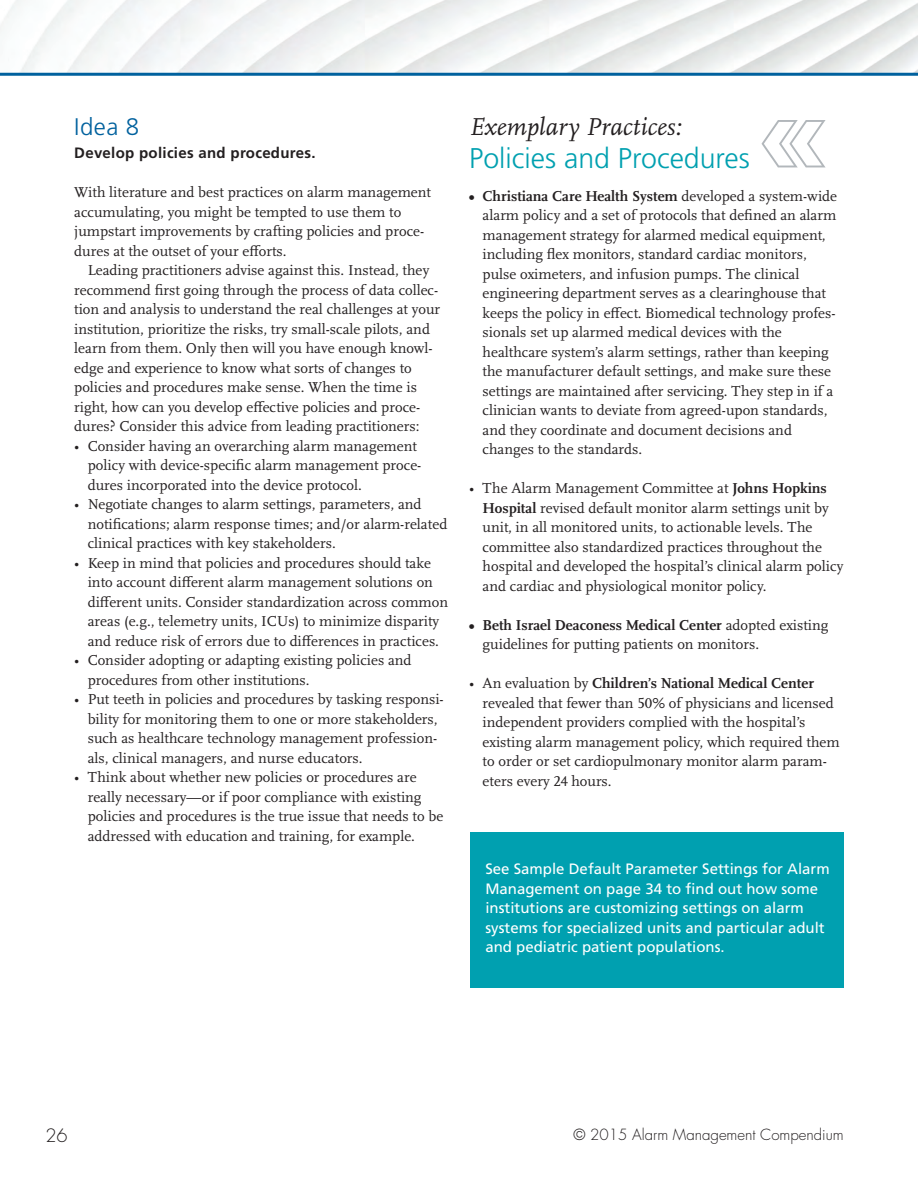
<style>
.page{position:relative;width:918px;height:1188px;background:#fff}
.page>*{position:absolute;margin:0;border:0;box-sizing:border-box;transform-origin:0 0}
.Subhead_aqua{font:300 28.5px "Frutiger";color:#00a0b0}
.Subhead_aqua-2{font:italic 25.5px "Scala OT";color:#231f20}
.Subhead_light{font:300 24px "Frutiger";color:#00619e}
.t1{font:300 18px "Futura Std";color:#231f20}
.BIT_body_text{font:15px/19.5px "Scala OT";color:#231f20}
.BIT_body_text_first{font:15px/19.5px "Frutiger";color:#fff}
.BIT_body_text_first-2{font:15px/19.5px "Scala OT";color:#231f20}
.t2{font:300 15px "Futura Std";color:#231f20}
.Story_subhead_1{font:700 15px "Frutiger";letter-spacing:.02em;color:#231f20}
.s1{font-weight:700}
</style>
<div class="page">
<img style="left:0;top:0;width:918px;height:73px">
<hr style="left:0;top:73px;width:918px;height:3px;background:#00619e">
<hr style="left:917px;top:616px;width:1px;height:460px;background:#e6e8ea">
<div style="left:470px;top:833px;width:374px;height:155px;background:#00a0b0"></div>
<svg style="left:762px;top:120px;width:64px;height:47px"></svg>
<p class="Subhead_light" style="left:74px;top:113px;width:67px">Idea 8</p>
<p class="Story_subhead_1" style="left:74px;top:144px;width:243px">Develop policies and procedures.</p>
<p class="BIT_body_text_first-2" style="left:74px;top:183px;width:358px">With literature and best practices on alarm management accumulating, you might be tempted to use them to jumpstart improvements by crafting policies and proce&shy;dures at the outset of your efforts.</p>
<p class="BIT_body_text" style="left:74px;top:261px;width:368px;text-indent:14px">Leading practitioners advise against this. Instead, they recommend first going through the process of data collec&shy;tion and analysis to understand the real challenges at your institution, prioritize the risks, try small-scale pilots, and learn from them. Only then will you have enough knowl&shy;edge and experience to know what sorts of changes to policies and procedures make sense. When the time is right, how can you develop effective policies and proce&shy;dures? Consider this advice from leading practitioners:</p>
<p class="BIT_body_text" style="left:88px;top:437px;width:335px;text-indent:-14px">• Consider having an overarching alarm management policy with device-specific alarm management proce&shy;dures incorporated into the device protocol.</p>
<p class="BIT_body_text" style="left:88px;top:495px;width:361px;text-indent:-14px">• Negotiate changes to alarm settings, parameters, and notifications; alarm response times; and/or alarm-related clinical practices with key stakeholders.</p>
<p class="BIT_body_text" style="left:88px;top:554px;width:362px;text-indent:-14px">• Keep in mind that policies and procedures should take into account different alarm management solutions on different units. Consider standardization across common areas (e.g., telemetry units, ICUs) to minimize disparity and reduce risk of errors due to differences in practices.</p>
<p class="BIT_body_text" style="left:88px;top:651px;width:325px;text-indent:-14px">• Consider adopting or adapting existing policies and procedures from other institutions.</p>
<p class="BIT_body_text" style="left:88px;top:690px;width:358px;text-indent:-14px">• Put teeth in policies and procedures by tasking responsi&shy;bility for monitoring them to one or more stakeholders, such as healthcare technology management profession&shy;als, clinical managers, and nurse educators.</p>
<p class="BIT_body_text" style="left:88px;top:768px;width:357px;text-indent:-14px">• Think about whether new policies or procedures are really necessary—or if poor compliance with existing policies and procedures is the true issue that needs to be addressed with education and training, for example.</p>
<p class="Subhead_aqua-2" style="left:469px;top:113px;width:214px">Exemplary Practices:</p>
<p class="Subhead_aqua" style="left:469px;top:142px;width:282px">Policies and Procedures</p>
<p class="BIT_body_text" style="left:483px;top:186px;width:356px;text-indent:-14px"><span class="s1">• Christiana Care Health System</span> developed a system-wide alarm policy and a set of protocols that defined an alarm management strategy for alarmed medical equipment, including flex monitors, standard cardiac monitors, pulse oximeters, and infusion pumps. The clinical engineering department serves as a clearinghouse that keeps the policy in effect. Biomedical technology profes&shy;sionals set up alarmed medical devices with the healthcare system’s alarm settings, rather than keeping the manufacturer default settings, and make sure these settings are maintained after servicing. They step in if a clinician wants to deviate from agreed-upon standards, and they coordinate and document decisions and changes to the standards.</p>
<p class="BIT_body_text" style="left:483px;top:479px;width:362px;text-indent:-14px">• The Alarm Management Committee at <span class="s1">Johns Hopkins Hospital</span> revised default monitor alarm settings unit by unit, in all monitored units, to actionable levels. The committee also standardized practices throughout the hospital and developed the hospital’s clinical alarm policy and cardiac and physiological monitor policy.</p>
<p class="BIT_body_text" style="left:483px;top:615px;width:347px;text-indent:-14px"><span class="s1">• Beth Israel Deaconess Medical Center</span> adopted existing guidelines for putting patients on monitors.</p>
<p class="BIT_body_text" style="left:483px;top:674px;width:359px;text-indent:-14px">• An evaluation by <span class="s1">Children’s National Medical Center </span>revealed that fewer than 50% of physicians and licensed independent providers complied with the hospital’s existing alarm management policy, which required them to order or set cardiopulmonary monitor alarm param&shy;eters every 24 hours.</p>
<p class="BIT_body_text_first" style="left:485px;top:860px;width:346px">See Sample Default Parameter Settings for Alarm Management on page 34 to find out how some institutions are customizing settings on alarm systems for specialized units and particular adult and pediatric patient populations.</p>
<p class="t1" style="left:45px;top:1125px;width:24px">26</p>
<p class="t2" style="left:574px;top:1125px;width:272px">© 2015 Alarm Management Compendium</p>
</div>
